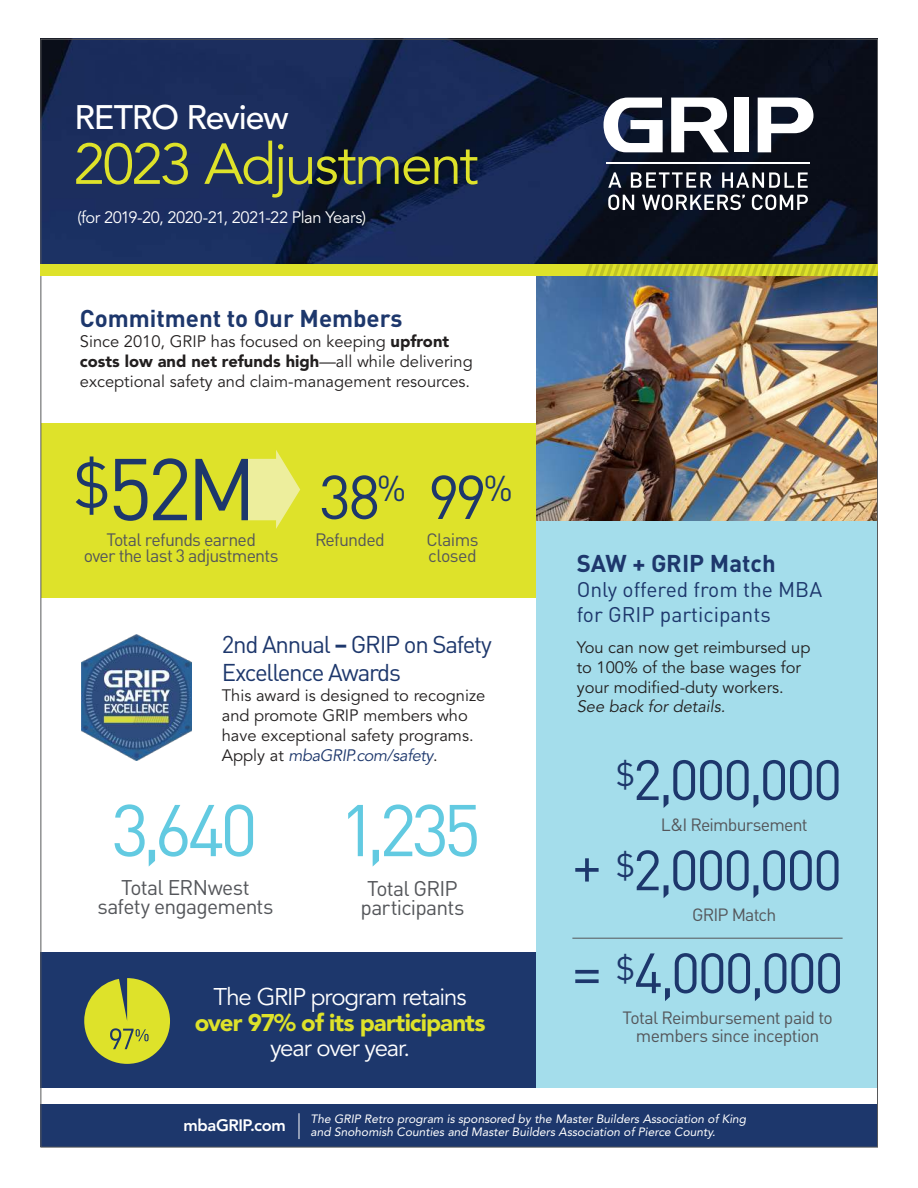
<style>
.page{position:relative;width:918px;height:1188px;background:#fff}
.page>*{position:absolute;margin:0;border:0;box-sizing:border-box;transform-origin:0 0}
.t1{font:86.25px "DINOT";color:#1d376c}
.t2{font:72px "DINOT";letter-spacing:-.07em;color:#62cae1}
.t3{font:63.3px "DINOT";color:#1d376c}
.t4{font:60.9px "DINOT";color:#1d376c}
.t5{font:57.15px "Avenir LT Std";letter-spacing:-.04em;color:#dee22a}
.t6{font:55.8px/90.3px "DINOT";letter-spacing:-.04em;color:#1d376c}
.t7{font:500 33.75px "Avenir LT Std";letter-spacing:-.035em;color:#fff}
.t8{font:24px/28.8px "DINOT";letter-spacing:-.05em;color:#1d376c}
.t9{font:700 24px "DINOT";color:#1d376c}
.t10{font:24px "Avenir LT Std";letter-spacing:-.05em;color:#fff}
.t11{font:900 24px "Avenir LT Std";letter-spacing:-.035em;color:#dee22a}
.t12{font:21px/19.5px "DINOT";letter-spacing:-.035em;color:#54565a;text-align:center}
.t13{font:21px/25.2px "DINOT";color:#1d376c}
.t14{font:17.7px/16.5px "DINOT";letter-spacing:-.04em;color:#54565a}
.t15{font:17.55px/17.5px "DINOT";letter-spacing:-.035em;color:#54565a;text-align:center}
.t16{font:16.5px/19.8px "Avenir LT Std";color:#221f1f}
.t17{font:16.5px "Avenir LT Std";letter-spacing:-.03em;color:#fff}
.t18{font:italic 16.5px "Avenir LT Std";color:#221f1f}
.t19{font:800 16.5px "Avenir LT Std";letter-spacing:-.025em;color:#fff}
.t20{font:italic 12px/12.8px "Avenir LT Std";color:#fff}
.s1{font-weight:900}
.s2{font-weight:700}
.s3{font-style:italic;color:#1d376c}
</style>
<div class="page">
<div style="left:41px;top:952px;width:495px;height:136px;background:#1d376c"></div>
<div style="left:41px;top:423px;width:496px;height:174px;background:#dee22a"></div>
<div style="left:536px;top:514px;width:342px;height:574px;background:#a4ddeb"></div>
<img style="left:536px;top:276px;width:340px;height:245px">
<img style="left:40px;top:39px;width:836px;height:230px">
<svg style="left:604px;top:98px;width:59px;height:54px"></svg>
<svg style="left:671px;top:98px;width:58px;height:54px"></svg>
<div style="left:734px;top:98px;width:15px;height:54px;background:#fff"></div>
<svg style="left:758px;top:98px;width:55px;height:54px"></svg>
<hr style="left:606px;top:162px;width:204px;height:1px;background:#fff">
<svg style="left:608px;top:172px;width:13px;height:16px"></svg>
<svg style="left:631px;top:172px;width:81px;height:16px"></svg>
<svg style="left:722px;top:172px;width:86px;height:16px"></svg>
<svg style="left:608px;top:195px;width:26px;height:15px"></svg>
<svg style="left:642px;top:195px;width:103px;height:15px"></svg>
<svg style="left:752px;top:195px;width:56px;height:15px"></svg>
<div style="left:41px;top:1105px;width:837px;height:42px;background:#1d376c"></div>
<hr style="left:572px;top:938px;width:271px;height:1px;background:#54565a">
<div style="left:41px;top:264px;width:837px;height:11px;background:#dee22a"></div>
<svg style="left:586px;top:264px;width:292px;height:11px"></svg>
<svg style="left:299px;top:1113px;width:1px;height:26px"></svg>
<svg style="left:84px;top:978px;width:86px;height:86px"></svg>
<svg style="left:247px;top:450px;width:53px;height:79px"></svg>
<img style="left:81px;top:634px;width:111px;height:127px">
<h3 class="t7" style="left:74px;top:104px;width:216px">RETRO Review</h3>
<h3 class="t5" style="left:73px;top:139px;width:406px">2023 Adjustment</h3>
<p class="t17" style="left:77px;top:210px;width:290px">(for 2019-20, 2020-21, 2021-22 Plan Years)</p>
<h3 class="t9" style="left:80px;top:308px;width:324px">Commitment to Our Members</h3>
<p class="t16" style="left:80px;top:333px;width:394px">Since 2010, GRIP has focused on keeping <span class="s1">upfront costs low and net refunds high</span>—all while delivering exceptional safety and claim-management resources.</p>
<h3 class="t3" style="left:73px;top:457px;width:39px">$</h3>
<p class="t14" style="left:106px;top:533px;width:151px">Total refunds earned</p>
<h1 class="t1" style="left:108px;top:451px;width:151px">52M</h1>
<p class="t14" style="left:84px;top:549px;width:196px">over the last 3 adjustments</p>
<h3 class="t4" style="left:319px;top:470px;width:195px">38<sup>%</sup> 99<sup>%</sup></h3>
<p class="t14" style="left:427px;top:533px;width:54px">Claims closed</p>
<p class="t14" style="left:315px;top:533px;width:71px">Refunded</p>
<h3 class="t8" style="left:222px;top:631px;width:271px">2nd Annual <span class="s2">–</span> GRIP on Safety<br>Excellence Awards</h3>
<p class="t16" style="left:222px;top:687px;width:265px">This award is designed to recognize and promote GRIP members who have exceptional safety programs.<br>Apply at <span class="s3">mbaGRIP.com/safety</span>.</p>
<h2 class="t2" style="left:112px;top:798px;width:148px">3,640</h2>
<p class="t12" style="left:97px;top:879px;width:178px">Total ERNwest safety engagements</p>
<h2 class="t2" style="left:339px;top:798px;width:143px">1,235</h2>
<p class="t12" style="left:360px;top:880px;width:106px">Total GRIP participants</p>
<h3 class="t10" style="left:214px;top:986px;width:255px">The GRIP program retains</h3>
<h3 class="t11" style="left:195px;top:1012px;width:292px">over 97% of its participants</h3>
<h3 class="t10" style="left:270px;top:1037px;width:142px">year over year.</h3>
<h3 class="t9" style="left:577px;top:553px;width:201px">SAW + GRIP Match</h3>
<p class="t13" style="left:577px;top:578px;width:247px">Only offered from the MBA for GRIP participants</p>
<p class="t16" style="left:577px;top:639px;width:235px">You can now get reimbursed up to 100% of the base wages for your modified-duty workers.</p>
<p class="t18" style="left:577px;top:700px;width:150px">See back for details.</p>
<h3 class="t6" style="left:572px;top:823px;width:31px">+</h3>
<h3 class="t6" style="left:616px;top:739px;width:228px"><sup>$</sup>2,000,000 <sup>$</sup>2,000,000</h3>
<p class="t15" style="left:661px;top:817px;width:148px">L&amp;I Reimbursement</p>
<p class="t15" style="left:692px;top:907px;width:86px">GRIP Match</p>
<h3 class="t6" style="left:572px;top:932px;width:273px">= <sup>$</sup>4,000,000</h3>
<p class="t15" style="left:623px;top:1011px;width:212px">Total Reimbursement paid to members since inception</p>
<p class="t19" style="left:184px;top:1115px;width:104px">mbaGRIP.com</p>
<p class="t20" style="left:310px;top:1114px;width:437px">The GRIP Retro program is sponsored by the Master Builders Association of King and Snohomish Counties and Master Builders Association of Pierce County.</p>
</div>
